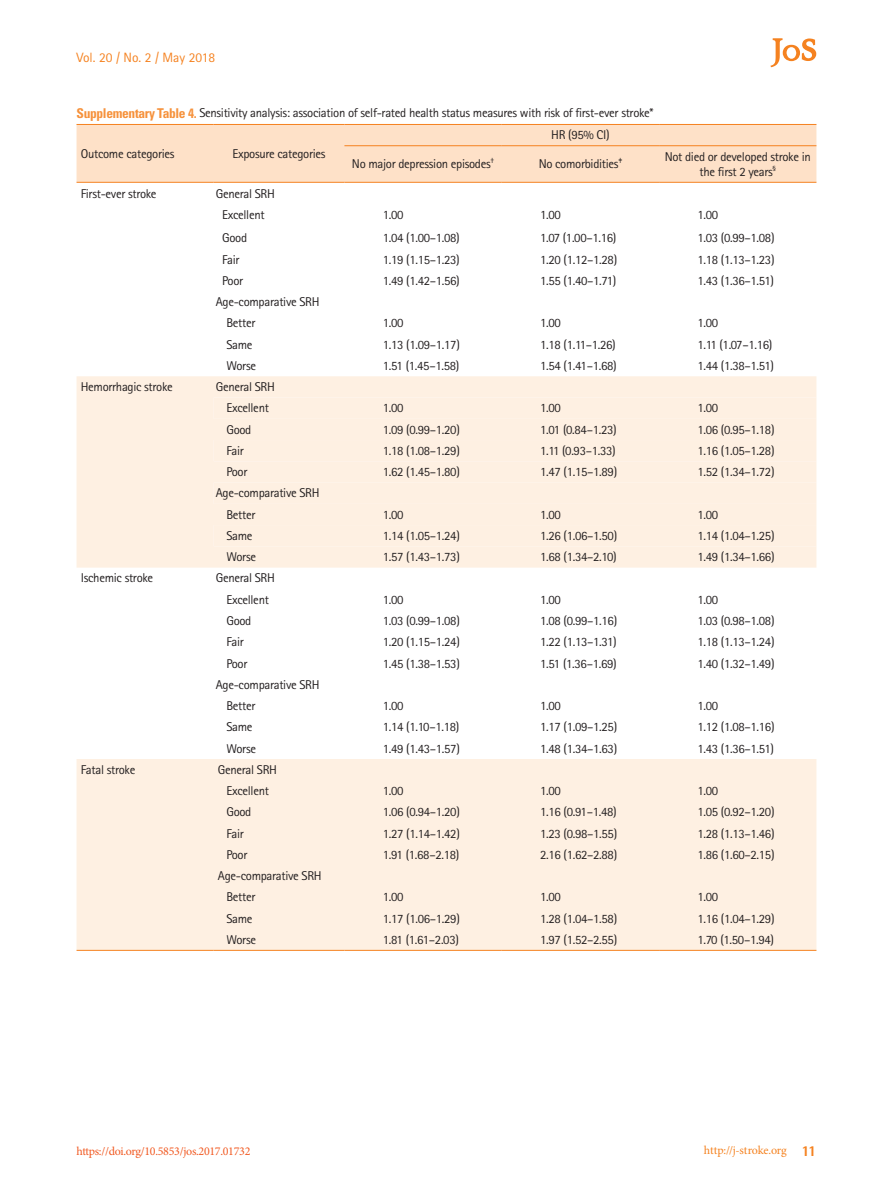
<style>
.page{position:relative;width:893px;height:1191px;background:#fff}
.page>*{position:absolute;margin:0;border:0;box-sizing:border-box;transform-origin:0 0}
.t1{font:13.5px "Rotis Sans Serif Std";color:#f58220}
.t2{font:12.75px/21.3px "Rotis Sans Serif Std";letter-spacing:-.025em;color:#231f20;text-align:center}
.t3{font:12px "Minion Pro";letter-spacing:-.025em;color:#f15921}
.t4{font:12px "Minion Pro";letter-spacing:-.015em;color:#f58220}
.s1{font-family:"Univers LT Std";font-weight:700;font-stretch:condensed;font-size:13.5px;color:#f6923c}
.s2{font-family:"Rotis Semi Sans Std";font-weight:800;font-size:15px}
</style>
<div class="page">
<svg style="left:770px;top:38px;width:46px;height:29px"></svg>
<div style="left:77px;top:125px;width:739px;height:57px;background:#fee1c8"></div>
<div style="left:77px;top:376px;width:739px;height:191px;background:#fef0e2"></div>
<div style="left:214px;top:397px;width:602px;height:149px;background:#fef0e2"></div>
<div style="left:77px;top:759px;width:739px;height:191px;background:#fef0e2"></div>
<hr style="left:344px;top:145px;width:158px;height:1px;background:#f58220">
<hr style="left:502px;top:145px;width:157px;height:1px;background:#f58220">
<hr style="left:659px;top:145px;width:157px;height:1px;background:#f58220">
<hr style="left:77px;top:124px;width:137px;height:1px;background:#f58220">
<hr style="left:214px;top:124px;width:130px;height:1px;background:#f58220">
<hr style="left:344px;top:124px;width:158px;height:1px;background:#f58220">
<hr style="left:502px;top:124px;width:157px;height:1px;background:#f58220">
<hr style="left:659px;top:124px;width:157px;height:1px;background:#f58220">
<hr style="left:77px;top:182px;width:137px;height:1px;background:#f58220">
<hr style="left:214px;top:182px;width:130px;height:1px;background:#f58220">
<hr style="left:344px;top:182px;width:158px;height:1px;background:#f58220">
<hr style="left:502px;top:182px;width:157px;height:1px;background:#f58220">
<hr style="left:659px;top:182px;width:157px;height:1px;background:#f58220">
<hr style="left:77px;top:950px;width:137px;height:1px;background:#f58220">
<hr style="left:214px;top:950px;width:130px;height:1px;background:#f58220">
<hr style="left:344px;top:950px;width:158px;height:1px;background:#f58220">
<hr style="left:502px;top:950px;width:157px;height:1px;background:#f58220">
<hr style="left:659px;top:950px;width:157px;height:1px;background:#f58220">
<p class="t1" style="left:77px;top:50px;width:140px">Vol. 20 / No. 2 / May 2018</p>
<p class="t2" style="left:77px;top:102px;width:579px"><span class="s1">Supplementary Table 4.</span> Sensitivity analysis: association of self-rated health status measures with risk of first-ever stroke*</p>
<p class="t2" style="left:81px;top:142px;width:95px">Outcome categories</p>
<p class="t2" style="left:232px;top:142px;width:95px">Exposure categories</p>
<p class="t2" style="left:551px;top:124px;width:60px">HR (95% CI)</p>
<p class="t2" style="left:352px;top:153px;width:144px">No major depression episodes<sup>†</sup></p>
<p class="t2" style="left:539px;top:153px;width:85px">No comorbidities<sup>‡</sup></p>
<p class="t2" style="left:665px;top:148px;width:148px;line-height:15.3px">Not died or developed stroke in the first 2 years<sup>§</sup></p>
<p class="t2" style="left:81px;top:182px;width:77px">First-ever stroke</p>
<p class="t2" style="left:216px;top:182px;width:61px">General SRH<br>Excellent</p>
<p class="t2" style="left:383px;top:204px;width:22px">1.00</p>
<p class="t2" style="left:540px;top:204px;width:22px">1.00</p>
<p class="t2" style="left:697px;top:204px;width:22px">1.00</p>
<p class="t2" style="left:222px;top:227px;width:27px">Good</p>
<p class="t2" style="left:383px;top:227px;width:79px">1.04 (1.00–1.08)</p>
<p class="t2" style="left:540px;top:227px;width:78px">1.07 (1.00–1.16)</p>
<p class="t2" style="left:697px;top:227px;width:79px">1.03 (0.99–1.08)</p>
<p class="t2" style="left:222px;top:248px;width:19px">Fair</p>
<p class="t2" style="left:383px;top:248px;width:79px">1.19 (1.15–1.23)</p>
<p class="t2" style="left:540px;top:248px;width:79px">1.20 (1.12–1.28)</p>
<p class="t2" style="left:697px;top:248px;width:79px">1.18 (1.13–1.23)</p>
<p class="t2" style="left:222px;top:270px;width:22px">Poor</p>
<p class="t2" style="left:383px;top:270px;width:79px">1.49 (1.42–1.56)</p>
<p class="t2" style="left:540px;top:270px;width:78px">1.55 (1.40–1.71)</p>
<p class="t2" style="left:697px;top:270px;width:78px">1.43 (1.36–1.51)</p>
<p class="t2" style="left:226px;top:291px;width:95px;text-align:left;text-indent:-11px">Age-comparative SRH<br>Better</p>
<p class="t2" style="left:383px;top:312px;width:22px">1.00</p>
<p class="t2" style="left:540px;top:312px;width:22px">1.00</p>
<p class="t2" style="left:697px;top:312px;width:22px">1.00</p>
<p class="t2" style="left:226px;top:333px;width:28px">Same</p>
<p class="t2" style="left:383px;top:333px;width:79px">1.13 (1.09–1.17)</p>
<p class="t2" style="left:540px;top:333px;width:77px">1.18 (1.11–1.26)</p>
<p class="t2" style="left:697px;top:333px;width:77px">1.11 (1.07–1.16)</p>
<p class="t2" style="left:226px;top:355px;width:31px">Worse</p>
<p class="t2" style="left:383px;top:355px;width:78px">1.51 (1.45–1.58)</p>
<p class="t2" style="left:540px;top:355px;width:78px">1.54 (1.41–1.68)</p>
<p class="t2" style="left:697px;top:355px;width:78px">1.44 (1.38–1.51)</p>
<p class="t2" style="left:81px;top:376px;width:94px">Hemorrhagic stroke</p>
<p class="t2" style="left:216px;top:376px;width:61px">General SRH<br>Excellent</p>
<p class="t2" style="left:383px;top:397px;width:22px">1.00</p>
<p class="t2" style="left:540px;top:397px;width:22px">1.00</p>
<p class="t2" style="left:697px;top:397px;width:22px">1.00</p>
<p class="t2" style="left:226px;top:418px;width:27px">Good</p>
<p class="t2" style="left:383px;top:418px;width:79px">1.09 (0.99–1.20)</p>
<p class="t2" style="left:540px;top:418px;width:78px">1.01 (0.84–1.23)</p>
<p class="t2" style="left:697px;top:418px;width:79px">1.06 (0.95–1.18)</p>
<p class="t2" style="left:226px;top:440px;width:19px">Fair</p>
<p class="t2" style="left:383px;top:440px;width:79px">1.18 (1.08–1.29)</p>
<p class="t2" style="left:540px;top:440px;width:77px">1.11 (0.93–1.33)</p>
<p class="t2" style="left:697px;top:440px;width:79px">1.16 (1.05–1.28)</p>
<p class="t2" style="left:226px;top:461px;width:22px">Poor</p>
<p class="t2" style="left:383px;top:461px;width:79px">1.62 (1.45–1.80)</p>
<p class="t2" style="left:540px;top:461px;width:79px">1.47 (1.15–1.89)</p>
<p class="t2" style="left:697px;top:461px;width:79px">1.52 (1.34–1.72)</p>
<p class="t2" style="left:226px;top:482px;width:95px;text-align:left;text-indent:-11px">Age-comparative SRH<br>Better</p>
<p class="t2" style="left:383px;top:503px;width:22px">1.00</p>
<p class="t2" style="left:540px;top:503px;width:22px">1.00</p>
<p class="t2" style="left:697px;top:503px;width:22px">1.00</p>
<p class="t2" style="left:226px;top:525px;width:28px">Same</p>
<p class="t2" style="left:383px;top:525px;width:79px">1.14 (1.05–1.24)</p>
<p class="t2" style="left:540px;top:525px;width:79px">1.26 (1.06–1.50)</p>
<p class="t2" style="left:697px;top:525px;width:79px">1.14 (1.04–1.25)</p>
<p class="t2" style="left:226px;top:546px;width:31px">Worse</p>
<p class="t2" style="left:383px;top:546px;width:79px">1.57 (1.43–1.73)</p>
<p class="t2" style="left:540px;top:546px;width:78px">1.68 (1.34–2.10)</p>
<p class="t2" style="left:697px;top:546px;width:79px">1.49 (1.34–1.66)</p>
<p class="t2" style="left:81px;top:567px;width:74px">Ischemic stroke</p>
<p class="t2" style="left:216px;top:567px;width:61px">General SRH<br>Excellent</p>
<p class="t2" style="left:383px;top:588px;width:22px">1.00</p>
<p class="t2" style="left:540px;top:588px;width:22px">1.00</p>
<p class="t2" style="left:697px;top:588px;width:22px">1.00</p>
<p class="t2" style="left:226px;top:610px;width:27px">Good</p>
<p class="t2" style="left:383px;top:610px;width:79px">1.03 (0.99–1.08)</p>
<p class="t2" style="left:540px;top:610px;width:79px">1.08 (0.99–1.16)</p>
<p class="t2" style="left:697px;top:610px;width:79px">1.03 (0.98–1.08)</p>
<p class="t2" style="left:226px;top:631px;width:19px">Fair</p>
<p class="t2" style="left:383px;top:631px;width:79px">1.20 (1.15–1.24)</p>
<p class="t2" style="left:540px;top:631px;width:78px">1.22 (1.13–1.31)</p>
<p class="t2" style="left:697px;top:631px;width:79px">1.18 (1.13–1.24)</p>
<p class="t2" style="left:226px;top:652px;width:22px">Poor</p>
<p class="t2" style="left:383px;top:652px;width:79px">1.45 (1.38–1.53)</p>
<p class="t2" style="left:540px;top:652px;width:78px">1.51 (1.36–1.69)</p>
<p class="t2" style="left:697px;top:652px;width:79px">1.40 (1.32–1.49)</p>
<p class="t2" style="left:226px;top:673px;width:95px;text-align:left;text-indent:-11px">Age-comparative SRH<br>Better</p>
<p class="t2" style="left:383px;top:695px;width:22px">1.00</p>
<p class="t2" style="left:540px;top:695px;width:22px">1.00</p>
<p class="t2" style="left:697px;top:695px;width:22px">1.00</p>
<p class="t2" style="left:226px;top:716px;width:28px">Same</p>
<p class="t2" style="left:383px;top:716px;width:78px">1.14 (1.10–1.18)</p>
<p class="t2" style="left:540px;top:716px;width:79px">1.17 (1.09–1.25)</p>
<p class="t2" style="left:697px;top:716px;width:79px">1.12 (1.08–1.16)</p>
<p class="t2" style="left:226px;top:737px;width:31px">Worse</p>
<p class="t2" style="left:383px;top:737px;width:79px">1.49 (1.43–1.57)</p>
<p class="t2" style="left:540px;top:737px;width:79px">1.48 (1.34–1.63)</p>
<p class="t2" style="left:697px;top:737px;width:78px">1.43 (1.36–1.51)</p>
<p class="t2" style="left:81px;top:759px;width:56px">Fatal stroke</p>
<p class="t2" style="left:218px;top:759px;width:61px">General SRH<br>Excellent</p>
<p class="t2" style="left:383px;top:780px;width:22px">1.00</p>
<p class="t2" style="left:540px;top:780px;width:22px">1.00</p>
<p class="t2" style="left:697px;top:780px;width:22px">1.00</p>
<p class="t2" style="left:226px;top:801px;width:27px">Good</p>
<p class="t2" style="left:383px;top:801px;width:79px">1.06 (0.94–1.20)</p>
<p class="t2" style="left:540px;top:801px;width:78px">1.16 (0.91–1.48)</p>
<p class="t2" style="left:697px;top:801px;width:79px">1.05 (0.92–1.20)</p>
<p class="t2" style="left:226px;top:822px;width:19px">Fair</p>
<p class="t2" style="left:383px;top:822px;width:79px">1.27 (1.14–1.42)</p>
<p class="t2" style="left:540px;top:822px;width:79px">1.23 (0.98–1.55)</p>
<p class="t2" style="left:697px;top:822px;width:79px">1.28 (1.13–1.46)</p>
<p class="t2" style="left:226px;top:844px;width:22px">Poor</p>
<p class="t2" style="left:383px;top:844px;width:78px">1.91 (1.68–2.18)</p>
<p class="t2" style="left:540px;top:844px;width:79px">2.16 (1.62–2.88)</p>
<p class="t2" style="left:697px;top:844px;width:79px">1.86 (1.60–2.15)</p>
<p class="t2" style="left:226px;top:865px;width:97px;text-align:left;text-indent:-9px">Age-comparative SRH<br>Better</p>
<p class="t2" style="left:383px;top:886px;width:22px">1.00</p>
<p class="t2" style="left:540px;top:886px;width:22px">1.00</p>
<p class="t2" style="left:697px;top:886px;width:22px">1.00</p>
<p class="t2" style="left:226px;top:907px;width:28px">Same</p>
<p class="t2" style="left:383px;top:907px;width:79px">1.17 (1.06–1.29)</p>
<p class="t2" style="left:540px;top:907px;width:79px">1.28 (1.04–1.58)</p>
<p class="t2" style="left:697px;top:907px;width:79px">1.16 (1.04–1.29)</p>
<p class="t2" style="left:226px;top:929px;width:31px">Worse</p>
<p class="t2" style="left:383px;top:929px;width:78px">1.81 (1.61–2.03)</p>
<p class="t2" style="left:540px;top:929px;width:79px">1.97 (1.52–2.55)</p>
<p class="t2" style="left:697px;top:929px;width:78px">1.70 (1.50–1.94)</p>
<p class="t3" style="left:77px;top:1143px;width:175px">https://doi.org/10.5853/jos.2017.01732</p>
<p class="t4" style="left:704px;top:1142px;width:114px">http://j-stroke.org <span class="s2">11</span></p>
</div>
